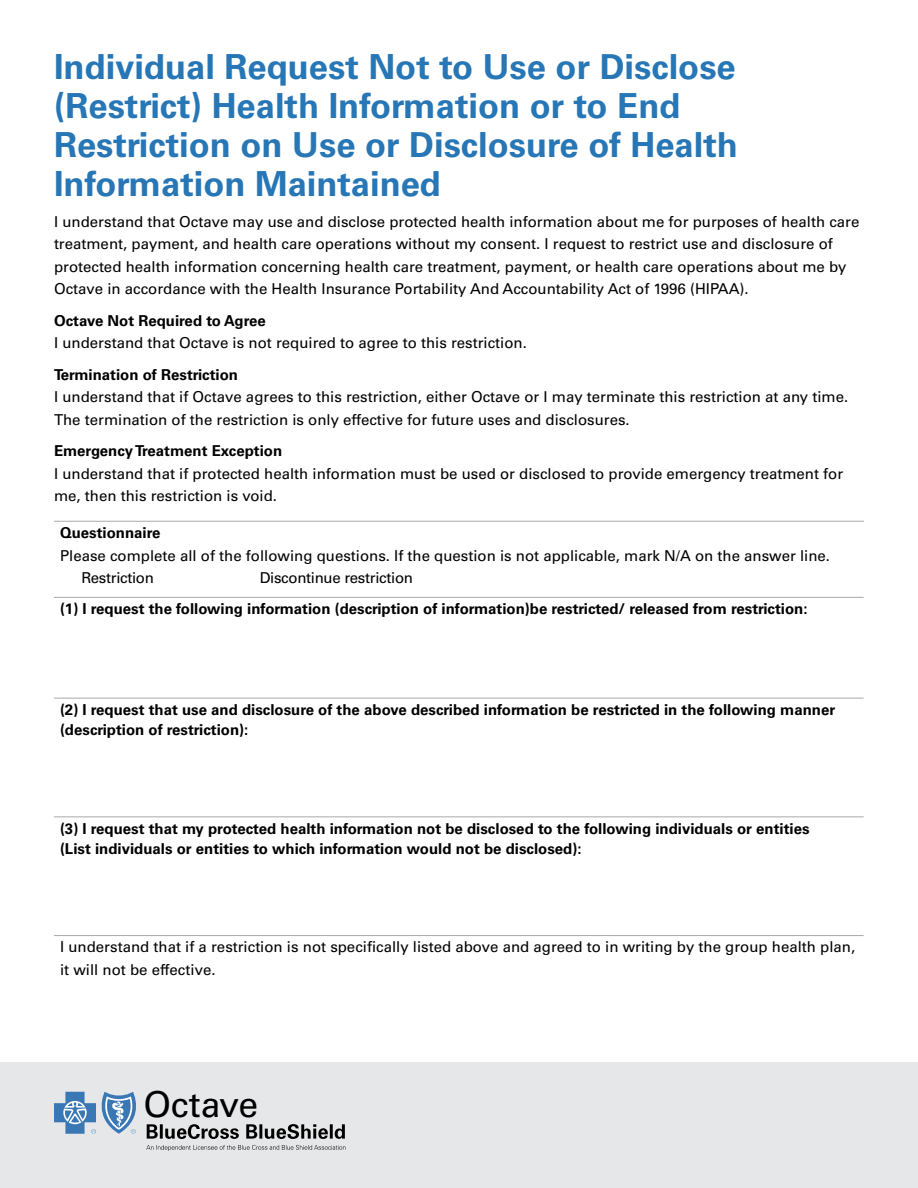
<style>
.page{position:relative;width:918px;height:1188px;background:#fff}
.page>*{position:absolute;margin:0;border:0;box-sizing:border-box;transform-origin:0 0}
.t1{font:35.55px "Univers LT Std";letter-spacing:-.01em;color:#000}
.Title_of_document{font:700 34.5px/39px "Univers LT Std";color:#2776b5}
.t2{font:15px/22.5px "Univers LT Std";color:#000}
.Lables{font:700 15px/19.5px "Univers LT Std";color:#000}
.t3{font:15px "Univers LT Std";letter-spacing:-.02em;color:#000}
</style>
<div class="page">
<hr style="left:54px;top:521px;width:178px;height:1px;background:#a7a9ac">
<hr style="left:232px;top:521px;width:632px;height:1px;background:#a7a9ac">
<hr style="left:54px;top:597px;width:810px;height:1px;background:#a7a9ac">
<hr style="left:54px;top:698px;width:810px;height:1px;background:#a7a9ac">
<hr style="left:54px;top:816px;width:810px;height:1px;background:#a7a9ac">
<hr style="left:54px;top:935px;width:810px;height:1px;background:#a7a9ac">
<div style="left:0;top:1063px;width:918px;height:125px;background:#e6e7e8"></div>
<svg style="left:54px;top:1092px;width:291px;height:47px"></svg>
<svg style="left:146px;top:1145px;width:199px;height:6px"></svg>
<p class="Title_of_document" style="left:54px;top:47px;width:685px">Individual Request Not to Use or Disclose (Restrict) Health Information or to End Restriction on Use or Disclosure of Health Information Maintained</p>
<p class="t2" style="left:54px;top:210px;width:807px">I understand that Octave may use and disclose protected health information about me for purposes of health care treatment, payment, and health care operations without my consent. I request to restrict use and disclosure of protected health information concerning health care treatment, payment, or health care operations about me by Octave in accordance with the Health Insurance Portability And Accountability Act of 1996 (HIPAA).</p>
<p class="Lables" style="left:54px;top:311px;width:213px">Octave Not Required to Agree</p>
<p class="t2" style="left:54px;top:332px;width:474px">I understand that Octave is not required to agree to this restriction.</p>
<p class="Lables" style="left:54px;top:365px;width:186px">Termination of Restriction</p>
<p class="t2" style="left:54px;top:386px;width:796px">I understand that if Octave agrees to this restriction, either Octave or I may terminate this restriction at any time.<br>The termination of the restriction is only effective for future uses and disclosures.</p>
<p class="Lables" style="left:54px;top:441px;width:230px">Emergency Treatment Exception</p>
<p class="t2" style="left:54px;top:462px;width:791px">I understand that if protected health information must be used or disclosed to provide emergency treatment for me, then this restriction is void.</p>
<p class="Lables" style="left:60px;top:523px;width:102px">Questionnaire</p>
<p class="t2" style="left:60px;top:544px;width:772px">Please complete all of the following questions. If the question is not applicable, mark N/A on the answer line.</p>
<p class="t3" style="left:81px;top:569px;width:74px">Restriction</p>
<p class="t3" style="left:260px;top:569px;width:155px">Discontinue restriction</p>
<p class="Lables" style="left:60px;top:599px;width:749px">(1) I request the following information (description of information)be restricted/ released from restriction:</p>
<p class="Lables" style="left:60px;top:700px;width:777px">(2) I request that use and disclosure of the above described information be restricted in the following manner (description of restriction):</p>
<p class="Lables" style="left:60px;top:819px;width:751px">(3) I request that my protected health information not be disclosed to the following individuals or entities (List individuals or entities to which information would not be disclosed):</p>
<p class="t2" style="left:60px;top:936px;width:797px">I understand that if a restriction is not specifically listed above and agreed to in writing by the group health plan, it will not be effective.</p>
<p class="t1" style="left:143px;top:1083px;width:116px">Octave</p>
</div>
